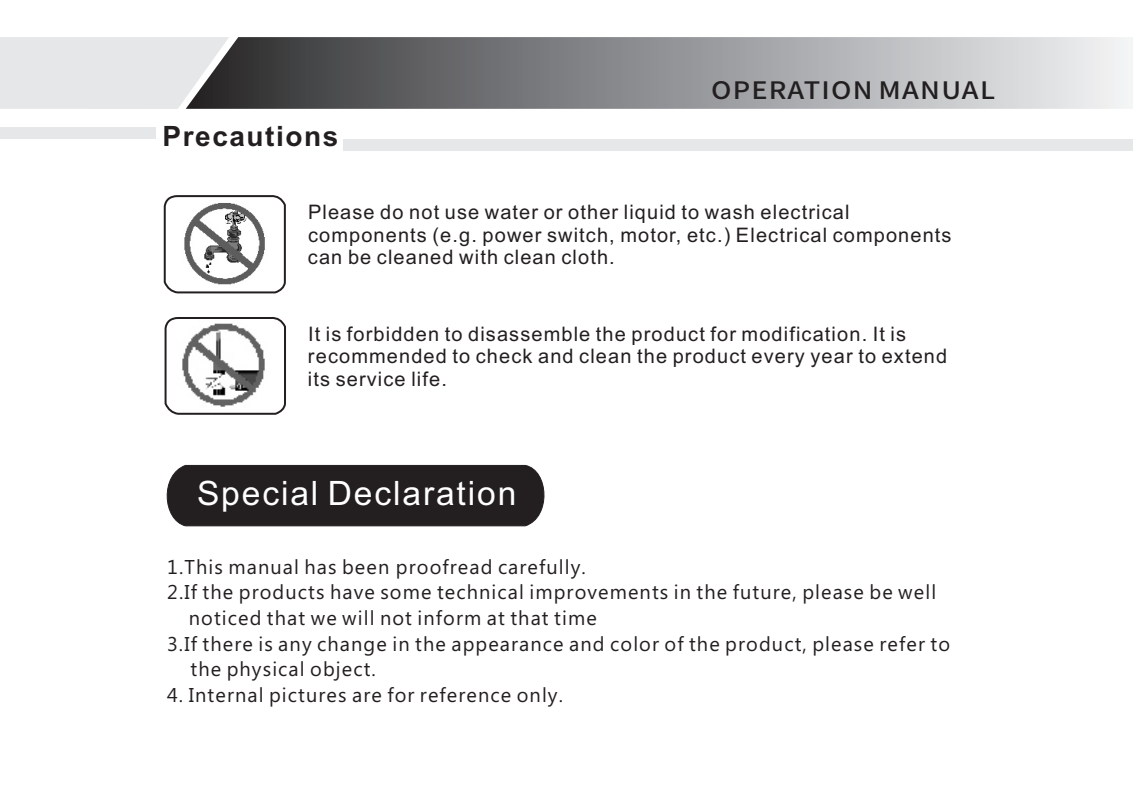
<style>
.page{position:relative;width:1134px;height:794px;background:#fff}
.page>*{position:absolute;margin:0;border:0;box-sizing:border-box;transform-origin:0 0}
.t1{font:33.6px "Arial";letter-spacing:.055em;color:#fff}
.t2{font:700 28px "Arial";letter-spacing:.055em;color:#231f20}
.t3{font:24px "Source Han Sans";letter-spacing:.045em;color:#231f20;scale:1.13 1}
.t4{font:20px "Microsoft Phags Pa";letter-spacing:.055em;color:#231f20}
.t5{font:20px/22.4px "Arial";letter-spacing:.055em;color:#231f20}
</style>
<div class="page">
<div style="left:344px;top:139px;width:789px;height:11px;background:#e6e7e9"></div>
<div style="left:0;top:128px;width:155px;height:11px;background:#e6e7e9"></div>
<div style="left:0;top:37px;width:186px;height:72px;background:#e6e7e9"></div>
<svg style="left:186px;top:37px;width:946px;height:72px;background:#949598"></svg>
<svg style="left:163px;top:195px;width:123px;height:99px"></svg>
<svg style="left:164px;top:317px;width:122px;height:98px"></svg>
<div style="left:159px;top:465px;width:393px;height:61px;background:#231f20;border:1px solid #231f20;border-radius:26px"></div>
<h2 class="t2" style="left:163px;top:126px;width:177px">Precautions</h2>
<p class="t3" style="left:711px;top:77px;width:253px">OPERATION MANUAL</p>
<p class="t5" style="left:308px;top:203px;width:645px">Please do not use water or other liquid to wash electrical components (e.g. power switch, motor, etc.) Electrical components can be cleaned with clean cloth.</p>
<p class="t5" style="left:308px;top:324px;width:641px">It is forbidden to disassemble the product for modification. It is recommended to check and clean the product every year to extend its service life.</p>
<h1 class="t1" style="left:197px;top:480px;width:321px">Special Declaration</h1>
<p class="t4" style="left:167px;top:559px;width:420px">1.This manual has been proofread carefully.</p>
<p class="t4" style="left:167px;top:585px;width:770px">2.If the products have some technical improvements in the future, please be well</p>
<p class="t4" style="left:189px;top:610px;width:409px">noticed that we will not inform at that time</p>
<p class="t4" style="left:167px;top:636px;width:784px">3.If there is any change in the appearance and color of the product, please refer to</p>
<p class="t4" style="left:190px;top:661px;width:187px">the physical object.</p>
<p class="t4" style="left:167px;top:687px;width:397px">4. Internal pictures are for reference only.</p>
</div>
